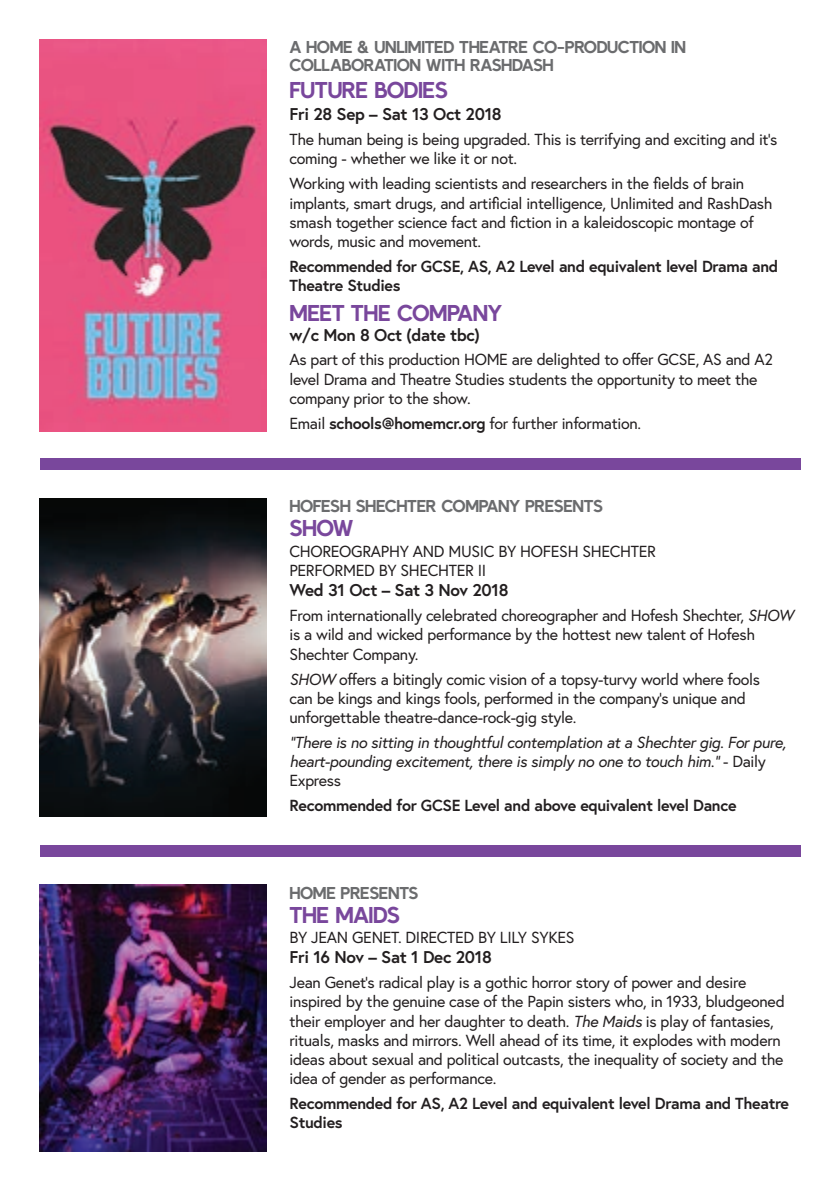
<style>
.page{position:relative;width:840px;height:1191px;background:#fff}
.page>*{position:absolute;margin:0;border:0;box-sizing:border-box;transform-origin:0 0}
.t1{font:24px "HOME New Sans";letter-spacing:-.02em;color:#79479c}
.t2{font:18px/18px "HOME New Sans";letter-spacing:-.02em;color:#6b6c6e}
.t3{font:700 17px "Europa";letter-spacing:-.02em;color:#231f20}
.t4{font:16px/19.2px "Europa";letter-spacing:-.02em;color:#231f20}
.t5{font:700 16px/19.2px "Europa";letter-spacing:-.02em;color:#231f20}
.t6{font:italic 16px/19.2px "Europa";letter-spacing:-.02em;color:#231f20}
.s1{font-weight:700}
.s2{font-style:italic}
.s3{font-style:normal}
</style>
<div class="page">
<img style="left:40px;top:40px;width:226px;height:391px">
<img style="left:40px;top:884px;width:226px;height:267px">
<div style="left:40px;top:459px;width:759px;height:11px;background:#79479c"></div>
<div style="left:40px;top:845px;width:759px;height:11px;background:#79479c"></div>
<img style="left:40px;top:498px;width:226px;height:318px">
<p class="t2" style="left:289px;top:39px;width:398px">A HOME &amp; UNLIMITED THEATRE CO-PRODUCTION IN<br>COLLABORATION WITH RASHDASH</p>
<h1 class="t1" style="left:289px;top:77px;width:160px">FUTURE BODIES</h1>
<p class="t3" style="left:289px;top:103px;width:214px">Fri 28 Sep – Sat 13 Oct 2018</p>
<p class="t4" style="left:289px;top:130px;width:489px">The human being is being upgraded. This is terrifying and exciting and it’s coming - whether we like it or not.</p>
<p class="t4" style="left:289px;top:174px;width:484px">Working with leading scientists and researchers in the fields of brain implants, smart drugs, and artificial intelligence, Unlimited and RashDash smash together science fact and fiction in a kaleidoscopic montage of words, music and movement.</p>
<p class="t5" style="left:289px;top:256px;width:490px">Recommended for GCSE, AS, A2 Level and equivalent level Drama and<br>Theatre Studies</p>
<h1 class="t1" style="left:289px;top:299px;width:214px">MEET THE COMPANY</h1>
<p class="t3" style="left:289px;top:323px;width:192px">w/c Mon 8 Oct (date tbc)</p>
<p class="t4" style="left:289px;top:350px;width:485px">As part of this production HOME are delighted to offer GCSE, AS and A2 level Drama and Theatre Studies students the opportunity to meet the company prior to the show.</p>
<p class="t4" style="left:289px;top:413px;width:353px">Email <span class="s1">schools@homemcr.org</span> for further information.</p>
<p class="t2" style="left:289px;top:497px;width:315px">HOFESH SHECHTER COMPANY PRESENTS</p>
<h1 class="t1" style="left:289px;top:515px;width:66px">SHOW</h1>
<p class="t4" style="left:289px;top:541px;width:368px">CHOREOGRAPHY AND MUSIC BY HOFESH SHECHTER<br>PERFORMED BY SHECHTER II</p>
<p class="t3" style="left:289px;top:579px;width:220px">Wed 31 Oct – Sat 3 Nov 2018</p>
<p class="t4" style="left:289px;top:606px;width:505px">From internationally celebrated choreographer and Hofesh Shechter, <span class="s2">SHOW </span>is a wild and wicked performance by the hottest new talent of Hofesh<br>Shechter Company.</p>
<p class="t4" style="left:289px;top:669px;width:472px"><span class="s2">SHOW</span> offers a bitingly comic vision of a topsy-turvy world where fools can be kings and kings fools, performed in the company’s unique and unforgettable theatre-dance-rock-gig style.</p>
<p class="t6" style="left:289px;top:732px;width:498px">“There is no sitting in thoughtful contemplation at a Shechter gig. For pure, heart-pounding excitement, there is simply no one to touch him.” <span class="s3">- Daily<br>Express</span></p>
<p class="t5" style="left:289px;top:795px;width:448px">Recommended for GCSE Level and above equivalent level Dance</p>
<p class="t2" style="left:289px;top:883px;width:130px">HOME PRESENTS</p>
<h1 class="t1" style="left:289px;top:901px;width:112px">THE MAIDS</h1>
<p class="t4" style="left:289px;top:928px;width:286px">BY JEAN GENET. DIRECTED BY LILY SYKES</p>
<p class="t3" style="left:289px;top:945px;width:204px">Fri 16 Nov – Sat 1 Dec 2018</p>
<p class="t4" style="left:289px;top:972px;width:496px">Jean Genet’s radical play is a gothic horror story of power and desire inspired by the genuine case of the Papin sisters who, in 1933, bludgeoned their employer and her daughter to death. <span class="s2">The Maids</span> is play of fantasies, rituals, masks and mirrors. Well ahead of its time, it explodes with modern ideas about sexual and political outcasts, the inequality of society and the idea of gender as performance.</p>
<p class="t5" style="left:289px;top:1093px;width:501px">Recommended for AS, A2 Level and equivalent level Drama and Theatre<br>Studies</p>
</div>
